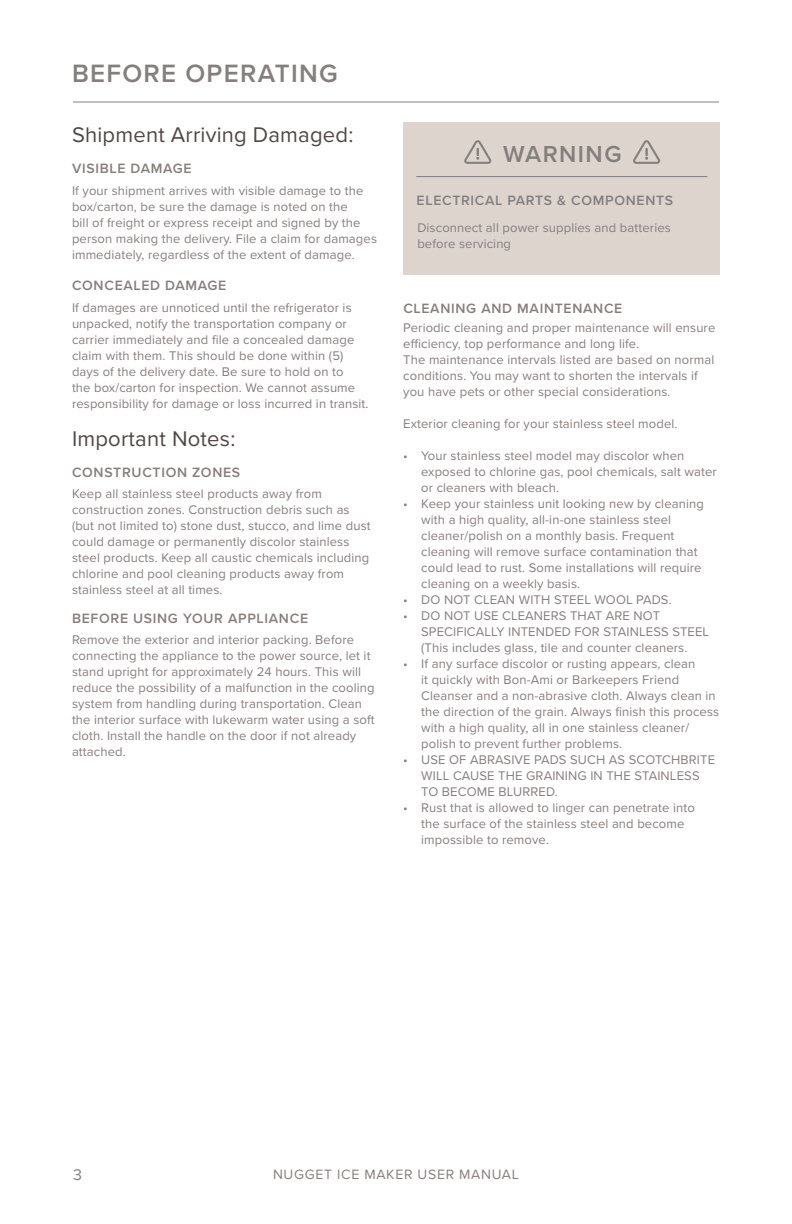
<style>
.page{position:relative;width:792px;height:1224px;background:#fff}
.page>*{position:absolute;margin:0;border:0;box-sizing:border-box;transform-origin:0 0}
.AMD_Header_1{font:600 26px "Proxima Nova";letter-spacing:.05em;color:#847f7d}
.AMD_Body_Copy_1{font:600 24px "Proxima Nova";letter-spacing:.06em;color:#847f7d}
.AMD_Header_2_-_Title_Case{font:22px "Proxima Nova";letter-spacing:.01em;color:#4d4846}
.t1{font:16px "Proxima Nova";color:#847f7d}
.AMD_Header_3{font:600 14px "Proxima Nova";letter-spacing:.05em;color:#847f7d}
.t2{font:14px "Proxima Nova";letter-spacing:.05em;color:#847f7d}
.AMD_Body_Copy_2{font:13px/16px "Proxima Nova";letter-spacing:.01em;color:#847f7d}
</style>
<div class="page">
<hr style="left:73px;top:102px;width:646px;height:1px;background:#847f7d">
<div style="left:404px;top:122px;width:316px;height:153px;background:#ddd4ce"></div>
<hr style="left:416px;top:176px;width:292px;height:1px;background:#847f7d">
<svg style="left:464px;top:140px;width:27px;height:24px"></svg>
<svg style="left:633px;top:140px;width:27px;height:24px"></svg>
<p class="AMD_Header_1" style="left:72px;top:54px;width:267px">BEFORE OPERATING</p>
<p class="AMD_Header_2_-_Title_Case" style="left:72px;top:119px;width:283px">Shipment Arriving Damaged:</p>
<p class="AMD_Header_3" style="left:72px;top:158px;width:121px">VISIBLE DAMAGE</p>
<p class="AMD_Body_Copy_2" style="left:72px;top:182px;width:307px">If your shipment arrives with visible damage to the box/carton, be sure the damage is noted on the<br>bill of freight or express receipt and signed by the person making the delivery. File a claim for damages immediately, regardless of the extent of damage.</p>
<p class="AMD_Header_3" style="left:72px;top:275px;width:156px">CONCEALED DAMAGE</p>
<p class="AMD_Body_Copy_2" style="left:72px;top:299px;width:298px">If damages are unnoticed until the refrigerator is unpacked, notify the transportation company or carrier immediately and file a concealed damage claim with them. This should be done within (5) days of the delivery date. Be sure to hold on to<br>the box/carton for inspection. We cannot assume responsibility for damage or loss incurred in transit.</p>
<p class="AMD_Header_2_-_Title_Case" style="left:72px;top:422px;width:165px">Important Notes:</p>
<p class="AMD_Header_3" style="left:72px;top:462px;width:170px">CONSTRUCTION ZONES</p>
<p class="AMD_Body_Copy_2" style="left:72px;top:485px;width:300px">Keep all stainless steel products away from construction zones. Construction debris such as (but not limited to) stone dust, stucco, and lime dust could damage or permanently discolor stainless steel products. Keep all caustic chemicals including chlorine and pool cleaning products away from stainless steel at all times.</p>
<p class="AMD_Header_3" style="left:72px;top:608px;width:238px">BEFORE USING YOUR APPLIANCE</p>
<p class="AMD_Body_Copy_2" style="left:72px;top:631px;width:304px">Remove the exterior and interior packing. Before connecting the appliance to the power source, let it stand upright for approximately 24 hours. This will reduce the possibility of a malfunction in the cooling system from handling during transportation. Clean the interior surface with lukewarm water using a soft cloth. Install the handle on the door if not already attached.</p>
<p class="AMD_Body_Copy_1" style="left:503px;top:136px;width:120px">WARNING</p>
<p class="AMD_Header_3" style="left:417px;top:190px;width:258px">ELECTRICAL PARTS &amp; COMPONENTS</p>
<p class="AMD_Body_Copy_2" style="left:417px;top:220px;width:255px">Disconnect all power supplies and batteries before servicing</p>
<p class="AMD_Header_3" style="left:403px;top:298px;width:221px">CLEANING AND MAINTENANCE</p>
<p class="AMD_Body_Copy_2" style="left:403px;top:319px;width:314px">Periodic cleaning and proper maintenance will ensure efficiency, top performance and long life.</p>
<p class="AMD_Body_Copy_2" style="left:403px;top:351px;width:313px">The maintenance intervals listed are based on normal conditions. You may want to shorten the intervals if you have pets or other special considerations.</p>
<p class="AMD_Body_Copy_2" style="left:403px;top:415px;width:276px">Exterior cleaning for your stainless steel model.</p>
<p class="AMD_Body_Copy_2" style="left:421px;top:447px;width:297px;text-indent:-18px">• Your stainless steel model may discolor when exposed to chlorine gas, pool chemicals, salt water or cleaners with bleach.</p>
<p class="AMD_Body_Copy_2" style="left:421px;top:495px;width:284px;text-indent:-18px">• Keep your stainless unit looking new by cleaning with a high quality, all-in-one stainless steel cleaner/polish on a monthly basis. Frequent cleaning will remove surface contamination that could lead to rust. Some installations will require cleaning on a weekly basis.</p>
<p class="AMD_Body_Copy_2" style="left:403px;top:591px;width:270px">• DO NOT CLEAN WITH STEEL WOOL PADS.</p>
<p class="AMD_Body_Copy_2" style="left:421px;top:607px;width:290px;text-indent:-18px">• DO NOT USE CLEANERS THAT ARE NOT<br>SPECIFICALLY INTENDED FOR STAINLESS STEEL (This includes glass, tile and counter cleaners.</p>
<p class="AMD_Body_Copy_2" style="left:421px;top:655px;width:300px;text-indent:-18px">• If any surface discolor or rusting appears, clean<br>it quickly with Bon-Ami or Barkeepers Friend Cleanser and a non-abrasive cloth. Always clean in the direction of the grain. Always finish this process with a high quality, all in one stainless cleaner/ polish to prevent further problems.</p>
<p class="AMD_Body_Copy_2" style="left:421px;top:751px;width:295px;text-indent:-18px">• USE OF ABRASIVE PADS SUCH AS SCOTCHBRITE<br>WILL CAUSE THE GRAINING IN THE STAINLESS<br>TO BECOME BLURRED.</p>
<p class="AMD_Body_Copy_2" style="left:421px;top:799px;width:275px;text-indent:-18px">• Rust that is allowed to linger can penetrate into the surface of the stainless steel and become impossible to remove.</p>
<p class="t1" style="left:73px;top:1162px;width:10px">3</p>
<p class="t2" style="left:273px;top:1164px;width:247px">NUGGET ICE MAKER USER MANUAL</p>
</div>
